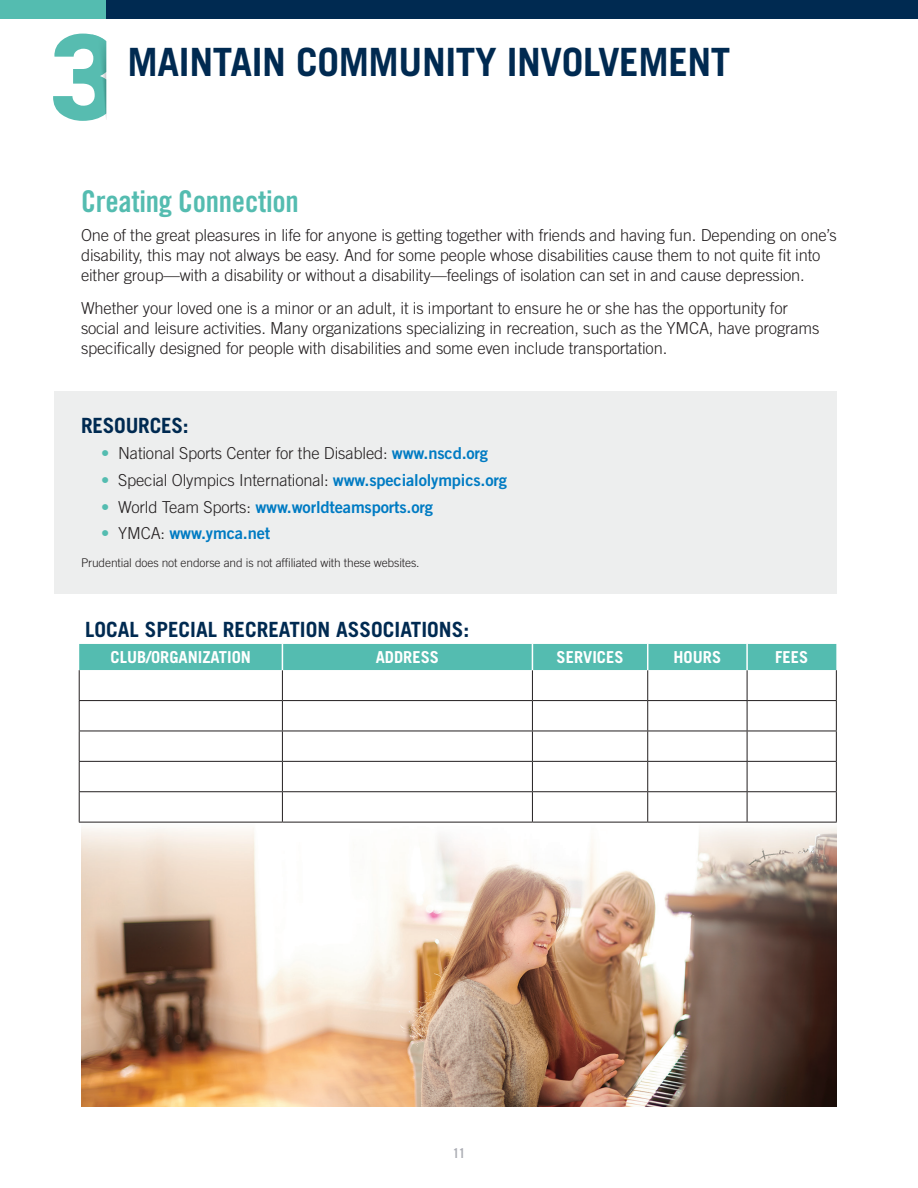
<style>
.page{position:relative;width:918px;height:1188px;background:#fff}
.page>*{position:absolute;margin:0;border:0;box-sizing:border-box;transform-origin:0 0}
.t1{font:700 39px "Trade Gothic";letter-spacing:-.01em;color:#002a51}
.t2{font:30px "Trade Gothic Bold Cond Twenty";letter-spacing:-.01em;color:#54bcb0}
.t3{font:700 21px "Trade Gothic";color:#002a51}
.t4{font:300 16.5px/19.8px "Trade Gothic";letter-spacing:-.01em;color:#231f20}
.t5{font:16.5px "Trade Gothic Bold Two";letter-spacing:-.01em;color:#007bc3}
.t6{font:700 16.5px "Trade Gothic";color:#fff}
.t7{font:13.5px "Trade Gothic Bold Cond Twenty";color:#abadb4}
.t8{font:300 12px "Trade Gothic";letter-spacing:-.01em;color:#231f20}
.s1{color:#54bcb0}
.s2{font-family:"Trade Gothic Bold Two";font-weight:400;color:#007bc3}
.s3{font-family:"Trade Gothic";font-weight:300;color:#54bcb0}
.s4{font-family:"Trade Gothic";font-weight:300;color:#231f20}
</style>
<div class="page">
<div style="left:54px;top:392px;width:783px;height:202px;background:#edeeee"></div>
<div style="left:0;top:0;width:918px;height:19px;background:#54bcb0"></div>
<div style="left:106px;top:0;width:812px;height:19px;background:#002a51"></div>
<img style="left:81px;top:827px;width:756px;height:280px">
<svg style="left:80px;top:670px;width:756px;height:152px"></svg>
<hr style="left:79px;top:670px;width:1px;height:30px;background:#231f20">
<hr style="left:282px;top:670px;width:1px;height:30px;background:#231f20">
<hr style="left:532px;top:670px;width:1px;height:30px;background:#231f20">
<hr style="left:647px;top:670px;width:1px;height:30px;background:#231f20">
<hr style="left:747px;top:670px;width:1px;height:30px;background:#231f20">
<hr style="left:836px;top:670px;width:1px;height:30px;background:#231f20">
<hr style="left:79px;top:700px;width:203px;height:1px;background:#231f20">
<hr style="left:79px;top:701px;width:1px;height:30px;background:#231f20">
<hr style="left:282px;top:700px;width:250px;height:1px;background:#231f20">
<hr style="left:282px;top:701px;width:1px;height:30px;background:#231f20">
<hr style="left:532px;top:700px;width:116px;height:1px;background:#231f20">
<hr style="left:532px;top:701px;width:1px;height:30px;background:#231f20">
<hr style="left:648px;top:700px;width:99px;height:1px;background:#231f20">
<hr style="left:647px;top:701px;width:1px;height:30px;background:#231f20">
<hr style="left:747px;top:700px;width:90px;height:1px;background:#231f20">
<hr style="left:747px;top:701px;width:1px;height:30px;background:#231f20">
<hr style="left:836px;top:701px;width:1px;height:30px;background:#231f20">
<hr style="left:79px;top:731px;width:203px;height:1px;background:#231f20">
<hr style="left:79px;top:731px;width:1px;height:30px;background:#231f20">
<hr style="left:282px;top:731px;width:250px;height:1px;background:#231f20">
<hr style="left:282px;top:731px;width:1px;height:30px;background:#231f20">
<hr style="left:532px;top:731px;width:116px;height:1px;background:#231f20">
<hr style="left:532px;top:731px;width:1px;height:30px;background:#231f20">
<hr style="left:648px;top:731px;width:99px;height:1px;background:#231f20">
<hr style="left:647px;top:731px;width:1px;height:30px;background:#231f20">
<hr style="left:747px;top:731px;width:90px;height:1px;background:#231f20">
<hr style="left:747px;top:731px;width:1px;height:30px;background:#231f20">
<hr style="left:836px;top:731px;width:1px;height:30px;background:#231f20">
<hr style="left:79px;top:761px;width:203px;height:1px;background:#231f20">
<svg style="left:79px;top:762px;width:1px;height:29px"></svg>
<hr style="left:282px;top:761px;width:250px;height:1px;background:#231f20">
<svg style="left:282px;top:762px;width:1px;height:29px"></svg>
<hr style="left:532px;top:761px;width:116px;height:1px;background:#231f20">
<svg style="left:532px;top:762px;width:1px;height:29px"></svg>
<hr style="left:648px;top:761px;width:99px;height:1px;background:#231f20">
<svg style="left:647px;top:762px;width:1px;height:29px"></svg>
<hr style="left:747px;top:761px;width:90px;height:1px;background:#231f20">
<svg style="left:747px;top:762px;width:1px;height:29px"></svg>
<svg style="left:836px;top:762px;width:1px;height:29px"></svg>
<hr style="left:79px;top:791px;width:203px;height:1px;background:#231f20">
<hr style="left:79px;top:792px;width:1px;height:30px;background:#231f20">
<hr style="left:282px;top:791px;width:250px;height:1px;background:#231f20">
<hr style="left:282px;top:792px;width:1px;height:30px;background:#231f20">
<hr style="left:532px;top:791px;width:116px;height:1px;background:#231f20">
<hr style="left:532px;top:792px;width:1px;height:30px;background:#231f20">
<hr style="left:648px;top:791px;width:99px;height:1px;background:#231f20">
<hr style="left:647px;top:792px;width:1px;height:30px;background:#231f20">
<hr style="left:747px;top:791px;width:90px;height:1px;background:#231f20">
<hr style="left:747px;top:792px;width:1px;height:30px;background:#231f20">
<hr style="left:836px;top:792px;width:1px;height:30px;background:#231f20">
<hr style="left:79px;top:822px;width:203px;height:1px;background:#231f20">
<hr style="left:282px;top:822px;width:250px;height:1px;background:#231f20">
<hr style="left:532px;top:822px;width:116px;height:1px;background:#231f20">
<hr style="left:648px;top:822px;width:99px;height:1px;background:#231f20">
<hr style="left:747px;top:822px;width:90px;height:1px;background:#231f20">
<div style="left:79px;top:644px;width:757px;height:26px;background:#54bcb0"></div>
<hr style="left:746px;top:644px;width:2px;height:26px;background:#fff">
<svg style="left:53px;top:34px;width:54px;height:87px"></svg>
<h1 class="t1" style="left:128px;top:38px;width:604px">MAINTAIN COMMUNITY INVOLVEMENT</h1>
<h2 class="t2" style="left:81px;top:183px;width:219px">Creating Connection</h2>
<p class="t4" style="left:81px;top:225px;width:757px">One of the great pleasures in life for anyone is getting together with friends and having fun. Depending on one’s disability, this may not always be easy. And for some people whose disabilities cause them to not quite fit into either group—with a disability or without a disability—feelings of isolation can set in and cause depression.</p>
<p class="t4" style="left:81px;top:298px;width:740px">Whether your loved one is a minor or an adult, it is important to ensure he or she has the opportunity for social and leisure activities. Many organizations specializing in recreation, such as the YMCA, have programs specifically designed for people with disabilities and some even include transportation.</p>
<p class="t3" style="left:81px;top:412px;width:109px">RESOURCES:</p>
<p class="t4" style="left:101px;top:443px;width:388px"><span class="s1">•</span> National Sports Center for the Disabled: <span class="s2">www.nscd.org</span></p>
<p class="t4" style="left:101px;top:470px;width:407px"><span class="s1">•</span> Special Olympics International: <span class="s2">www.specialolympics.org</span></p>
<p class="t5" style="left:101px;top:496px;width:333px"><span class="s3">•</span> <span class="s4">World Team Sports:</span> www.worldteamsports.org</p>
<p class="t5" style="left:101px;top:523px;width:171px"><span class="s3">•</span> <span class="s4">YMCA:</span> www.ymca.net</p>
<p class="t8" style="left:81px;top:555px;width:340px">Prudential does not endorse and is not affiliated with these websites.</p>
<p class="t3" style="left:85px;top:617px;width:386px">LOCAL SPECIAL RECREATION ASSOCIATIONS:</p>
<p class="t6" style="left:111px;top:647px;width:142px">CLUB/ORGANIZATION</p>
<p class="t6" style="left:376px;top:647px;width:65px">ADDRESS</p>
<p class="t6" style="left:557px;top:647px;width:68px">SERVICES</p>
<p class="t6" style="left:674px;top:647px;width:49px">HOURS</p>
<p class="t6" style="left:775px;top:647px;width:35px">FEES</p>
<p class="t7" style="left:453px;top:1145px;width:13px">11</p>
</div>
